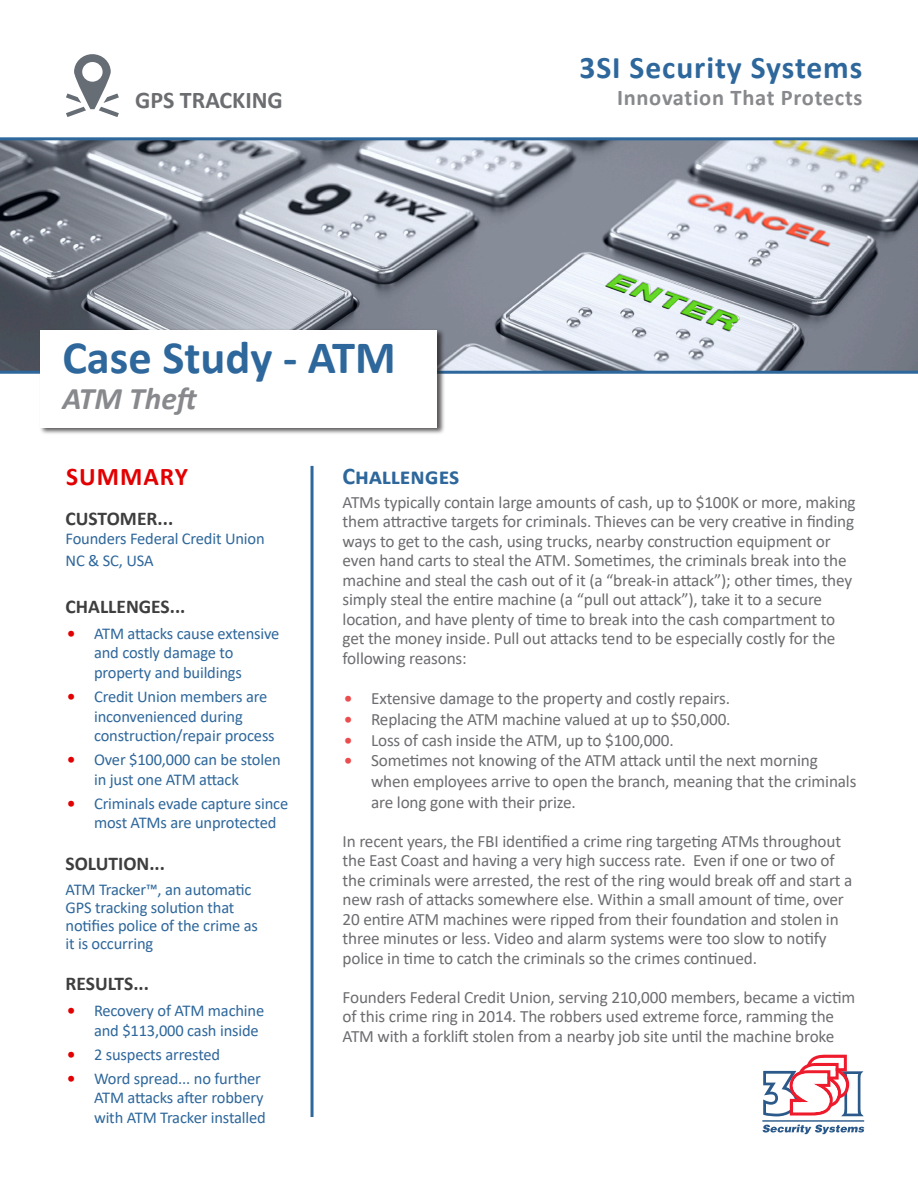
<style>
.page{position:relative;width:918px;height:1188px;background:#fff}
.page>*{position:absolute;margin:0;border:0;box-sizing:border-box;transform-origin:0 0}
.t1{font:700 46.5px "Calibri";color:#2e679b}
.t2{font:700 31.5px "Calibri";letter-spacing:.03em;color:#2e679b}
.t3{font:italic 700 31.5px "Calibri";color:#87898c}
.t4{font:700 25.5px "Calibri";letter-spacing:.04em;color:#e20002}
.t5{font:700 24px "Calibri";color:#6c6d70}
.subtitle{font:700 24px "Calibri";color:#2e679b}
.t6{font:700 22.5px "Calibri";letter-spacing:.03em;color:#87898c}
.t7{font:700 19.5px "Calibri";color:#3e3e3f}
.text{font:17.25px/19.5px "Calibri";letter-spacing:-.01em;color:#6c6d70}
.t8{font:16.5px/19.5px "Calibri";letter-spacing:-.01em;color:#2e679b}
.s1{font-weight:700;color:#e20002}
.s2{font-weight:700;font-size:16.5px;color:#eb4d4e}
</style>
<div class="page">
<svg style="left:762px;top:1125px;width:102px;height:9px"></svg>
<hr style="left:762px;top:1120px;width:102px;height:2px;background:#2b598a">
<svg style="left:763px;top:1055px;width:101px;height:61px"></svg>
<svg style="left:0;top:137px;width:918px;height:237px;background:#979da7"></svg>
<hr style="left:311px;top:466px;width:3px;height:651px;background:#2e679b">
<div style="left:40px;top:329px;width:406px;height:106px;background:#231f20;opacity:.75"></div>
<div style="left:40px;top:330px;width:397px;height:98px;background:#fff"></div>
<svg style="left:66px;top:54px;width:53px;height:63px"></svg>
<p class="t5" style="left:135px;top:83px;width:149px">GPS TRACKING</p>
<p class="t1" style="left:62px;top:324px;width:335px">Case Study - ATM</p>
<p class="t3" style="left:62px;top:376px;width:139px">ATM Theft</p>
<p class="t2" style="left:579px;top:45px;width:285px">3SI Security Systems</p>
<p class="t6" style="left:617px;top:81px;width:247px">Innovation That Protects</p>
<p class="t4" style="left:66px;top:459px;width:123px">SUMMARY</p>
<p class="t7" style="left:66px;top:505px;width:109px">CUSTOMER...</p>
<p class="t8" style="left:66px;top:528px;width:201px;line-height:21.6px">Founders Federal Credit Union<br>NC &amp; SC, USA</p>
<p class="t7" style="left:66px;top:592px;width:121px">CHALLENGES...</p>
<p class="t8" style="left:94px;top:623px;width:187px;text-indent:-27px"><span class="s1">•</span> ATM attacks cause extensive and costly damage to property and buildings</p>
<p class="t8" style="left:94px;top:686px;width:182px;text-indent:-27px"><span class="s1">•</span> Credit Union members are inconvenienced during construction/repair process</p>
<p class="t8" style="left:94px;top:749px;width:188px;text-indent:-27px"><span class="s1">•</span> Over $100,000 can be stolen in just one ATM attack</p>
<p class="t8" style="left:94px;top:793px;width:196px;text-indent:-27px"><span class="s1">•</span> Criminals evade capture since most ATMs are unprotected</p>
<p class="t7" style="left:66px;top:850px;width:101px">SOLUTION...</p>
<p class="t8" style="left:66px;top:880px;width:194px;line-height:18px">ATM Tracker™, an automatic<br>GPS tracking solution that notifies police of the crime as it is occurring</p>
<p class="t7" style="left:66px;top:970px;width:85px">RESULTS...</p>
<p class="t8" style="left:94px;top:1001px;width:172px;text-indent:-27px"><span class="s1">•</span> Recovery of ATM machine and $113,000 cash inside</p>
<p class="t8" style="left:67px;top:1044px;width:155px"><span class="s1">•</span> 2 suspects arrested</p>
<p class="t8" style="left:94px;top:1068px;width:173px;text-indent:-27px"><span class="s1">•</span> Word spread... no further<br>ATM attacks after robbery with ATM Tracker installed</p>
<p class="subtitle" style="left:343px;top:459px;width:118px">Challenges</p>
<p class="text" style="left:343px;top:492px;width:515px">ATMs typically contain large amounts of cash, up to $100K or more, making them attractive targets for criminals. Thieves can be very creative in finding ways to get to the cash, using trucks, nearby construction equipment or even hand carts to steal the ATM. Sometimes, the criminals break into the machine and steal the cash out of it (a “break-in attack”); other times, they simply steal the entire machine (a “pull out attack”), take it to a secure location, and have plenty of time to break into the cash compartment to get the money inside. Pull out attacks tend to be especially costly for the following reasons:</p>
<p class="text" style="left:344px;top:688px;width:387px"><span class="s2">•</span> Extensive damage to the property and costly repairs.</p>
<p class="text" style="left:344px;top:709px;width:388px"><span class="s2">•</span> Replacing the ATM machine valued at up to $50,000.</p>
<p class="text" style="left:344px;top:730px;width:331px"><span class="s2">•</span> Loss of cash inside the ATM, up to $100,000.</p>
<p class="text" style="left:371px;top:750px;width:487px;line-height:20.7px;text-indent:-27px"><span class="s2">•</span> Sometimes not knowing of the ATM attack until the next morning when employees arrive to open the branch, meaning that the criminals are long gone with their prize.</p>
<p class="text" style="left:343px;top:831px;width:511px">In recent years, the FBI identified a crime ring targeting ATMs throughout the East Coast and having a very high success rate. Even if one or two of the criminals were arrested, the rest of the ring would break off and start a new rash of attacks somewhere else. Within a small amount of time, over 20 entire ATM machines were ripped from their foundation and stolen in three minutes or less. Video and alarm systems were too slow to notify police in time to catch the criminals so the crimes continued.</p>
<p class="text" style="left:343px;top:987px;width:514px">Founders Federal Credit Union, serving 210,000 members, became a victim of this crime ring in 2014. The robbers used extreme force, ramming the<br>ATM with a forklift stolen from a nearby job site until the machine broke</p>
</div>
